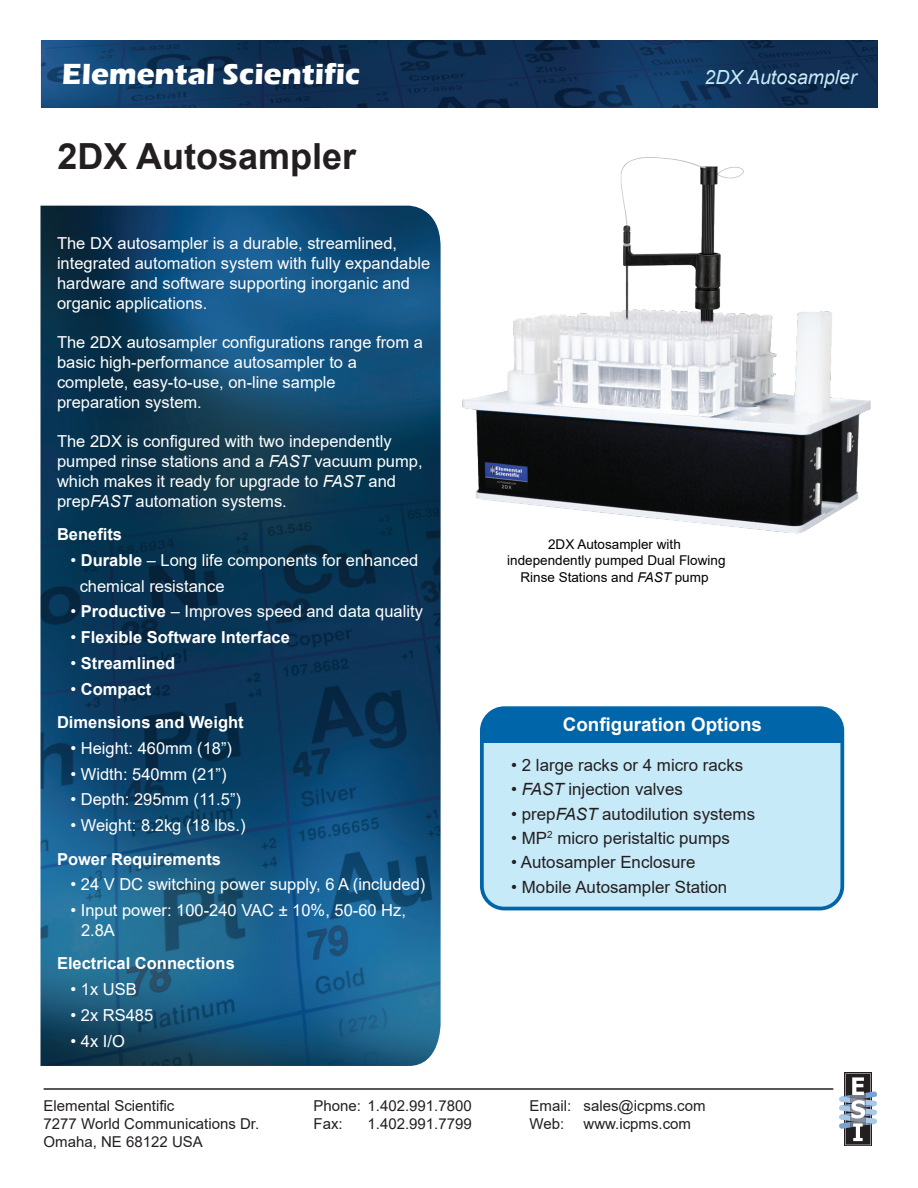
<style>
.page{position:relative;width:918px;height:1188px;background:#fff}
.page>*{position:absolute;margin:0;border:0;box-sizing:border-box;transform-origin:0 0}
.t1{font:700 36px "Arial";color:#231f20}
.t2{font:700 30px "Eras ITC";color:#fff}
.t3{font:italic 19.5px "Arial";color:#c7eaf8}
.t4{font:700 18.75px "Arial";color:#fff}
.t5{font:16.8px "Arial";color:#231f20}
.t6{font:16.5px/19.8px "Arial";color:#fff}
.t7{font:700 16.5px/33.3px "Arial";color:#fff}
.t8{font:15px "Arial";color:#231f20}
.t9{font:13.5px/16.5px "Arial";color:#000;text-align:center}
.s1{font-style:italic}
.s2{font-weight:700}
.s3{font-weight:400}
</style>
<div class="page">
<img style="left:40px;top:40px;width:838px;height:67px">
<img style="left:40px;top:206px;width:401px;height:860px">
<div style="left:482px;top:708px;width:360px;height:201px;background:#c7eaf8;border-radius:22px"></div>
<div style="left:482px;top:709px;width:360px;height:33px;background:#0065a9"></div>
<div style="left:480px;top:706px;width:364px;height:204px;border:4px solid #0065a9;border-radius:22px"></div>
<hr style="left:44px;top:1088px;width:789px;height:2px;background:#231f20">
<svg style="left:844px;top:1072px;width:28px;height:74px"></svg>
<svg style="left:839px;top:1073px;width:38px;height:72px"></svg>
<img style="left:462px;top:157px;width:409px;height:377px">
<h2 class="t2" style="left:62px;top:56px;width:300px">Elemental Scientific</h2>
<h1 class="t1" style="left:57px;top:131px;width:300px">2DX Autosampler</h1>
<p class="t6" style="left:57px;top:233px;width:375px">The DX autosampler is a durable, streamlined, integrated automation system with fully expandable hardware and software supporting inorganic and organic applications.</p>
<p class="t6" style="left:57px;top:332px;width:367px">The 2DX autosampler configurations range from a basic high-performance autosampler to a complete, easy-to-use, on-line sample preparation system.</p>
<p class="t6" style="left:57px;top:431px;width:367px">The 2DX is configured with two independently pumped rinse stations and a <span class="s1">FAST</span> vacuum pump, which makes it ready for upgrade to <span class="s1">FAST</span> and prep<span class="s1">FAST</span> automation systems.</p>
<p class="t7" style="left:57px;top:518px;width:67px">Benefits</p>
<p class="t6" style="left:80px;top:547px;width:340px;line-height:25.8px;text-indent:-9px">• <span class="s2">Durable</span> – Long life components for enhanced chemical resistance</p>
<p class="t6" style="left:70px;top:602px;width:354px">• <span class="s2">Productive</span> – Improves speed and data quality</p>
<p class="t7" style="left:70px;top:621px;width:221px"><span class="s3">•</span> Flexible Software Interface</p>
<p class="t7" style="left:70px;top:647px;width:106px"><span class="s3">•</span> Streamlined</p>
<p class="t7" style="left:57px;top:672px;width:188px;text-indent:13px"><span class="s3">•</span> Compact<br>Dimensions and Weight</p>
<p class="t6" style="left:70px;top:738px;width:163px">• Height: 460mm (18”)</p>
<p class="t6" style="left:70px;top:764px;width:158px">• Width: 540mm (21”)</p>
<p class="t6" style="left:70px;top:790px;width:172px">• Depth: 295mm (11.5”)</p>
<p class="t6" style="left:70px;top:815px;width:177px">• Weight: 8.2kg (18 lbs.)</p>
<p class="t7" style="left:57px;top:842px;width:166px">Power Requirements</p>
<p class="t6" style="left:70px;top:875px;width:356px">• 24 V DC switching power supply, 6 A (included)</p>
<p class="t6" style="left:81px;top:900px;width:327px;text-indent:-11px">• Input power: 100-240 VAC ± 10%, 50-60 Hz,<br>2.8A</p>
<p class="t7" style="left:57px;top:947px;width:179px">Electrical Connections</p>
<p class="t6" style="left:70px;top:979px;width:68px">• 1x USB</p>
<p class="t6" style="left:70px;top:1005px;width:84px">• 2x RS485</p>
<p class="t6" style="left:70px;top:1031px;width:56px">• 4x I/O</p>
<p class="t3" style="left:705px;top:64px;width:154px">2DX Autosampler</p>
<p class="t9" style="left:507px;top:536px;width:220px">2DX Autosampler with independently pumped Dual Flowing<br>Rinse Stations and <span class="s1">FAST</span> pump</p>
<p class="t4" style="left:563px;top:711px;width:200px">Configuration Options</p>
<p class="t5" style="left:511px;top:753px;width:233px">• 2 large racks or 4 micro racks</p>
<p class="t5" style="left:511px;top:778px;width:173px">• <span class="s1">FAST</span> injection valves</p>
<p class="t5" style="left:511px;top:802px;width:245px">• prep<span class="s1">FAST</span> autodilution systems</p>
<p class="t5" style="left:511px;top:827px;width:220px">• MP<sup>2</sup> micro peristaltic pumps</p>
<p class="t5" style="left:511px;top:851px;width:186px">• Autosampler Enclosure</p>
<p class="t5" style="left:511px;top:875px;width:218px">• Mobile Autosampler Station</p>
<p class="t8" style="left:44px;top:1096px;width:132px">Elemental Scientific</p>
<p class="t8" style="left:314px;top:1096px;width:160px">Phone: 1.402.991.7800</p>
<p class="t8" style="left:530px;top:1096px;width:177px">Email: sales@icpms.com</p>
<p class="t8" style="left:44px;top:1114px;width:217px">7277 World Communications Dr.</p>
<p class="t8" style="left:314px;top:1114px;width:31px">Fax:</p>
<p class="t8" style="left:368px;top:1114px;width:106px">1.402.991.7799</p>
<p class="t8" style="left:530px;top:1114px;width:36px">Web:</p>
<p class="t8" style="left:584px;top:1114px;width:109px">www.icpms.com</p>
<p class="t8" style="left:44px;top:1132px;width:161px">Omaha, NE 68122 USA</p>
</div>
